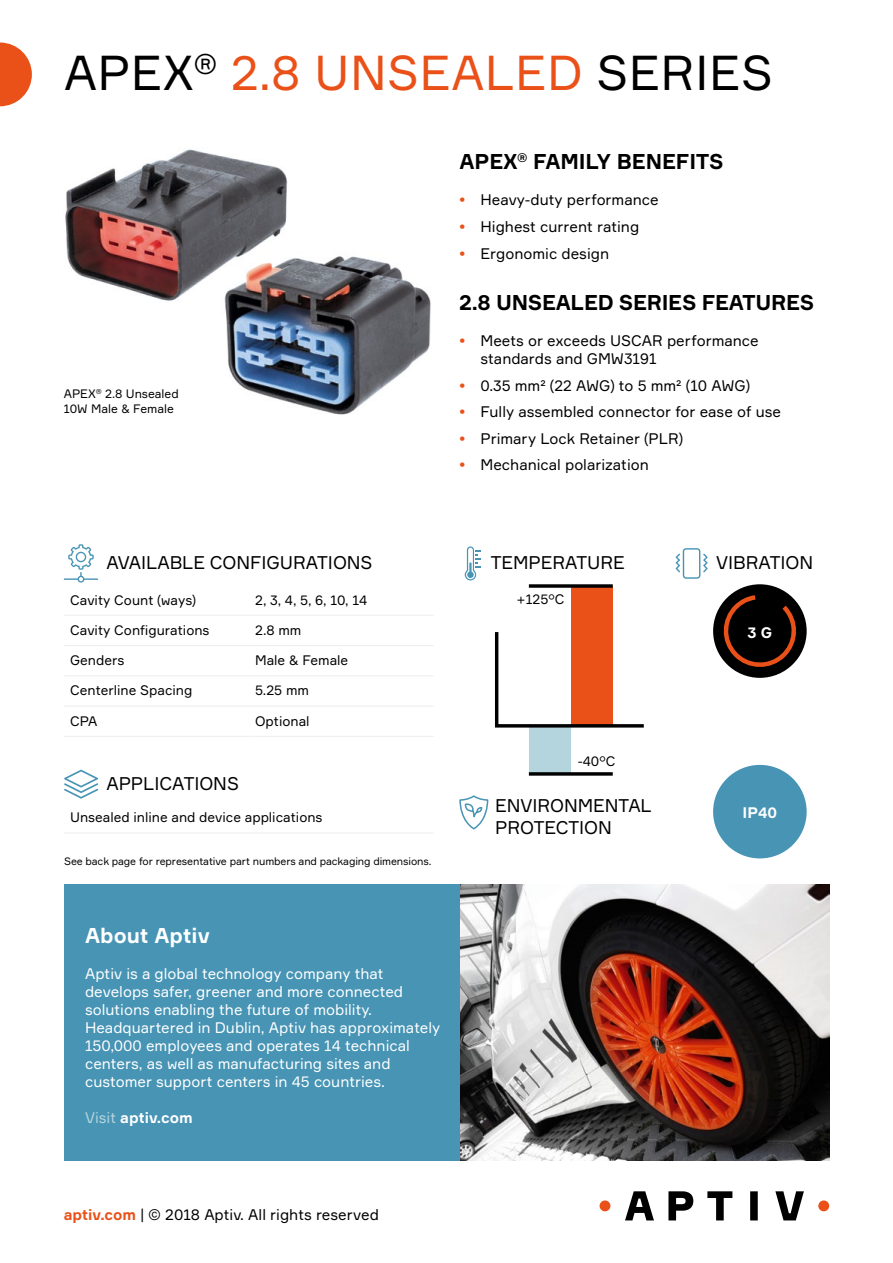
<style>
.page{position:relative;width:893px;height:1263px;background:#fff}
.page>*{position:absolute;margin:0;border:0;box-sizing:border-box;transform-origin:0 0}
.t1{font:48px "Formular";letter-spacing:.01em;color:#e95119}
.t2{font:700 21px "Formular";letter-spacing:-.015em;color:#000}
.t3{font:700 21px "Formular";color:#fff}
.t4{font:18px/21.6px "Formular";letter-spacing:-.005em;color:#000}
.t5{font:15px/18px "Formular";color:#fff}
.t6{font:15px/18px "Formular";color:#000}
.t7{font:700 15px "Formular";color:#fff}
.t8{font:13.5px "Formular";color:#000}
.t9{font:12px/14.4px "Formular";color:#000}
.t10{font:10.5px "Formular";letter-spacing:-.01em;color:#000}
.s1{color:#000}
.s2{color:#e95119}
.s3{font-weight:400;color:#b4d5dd}
.s4{font-weight:700;color:#e95119}
</style>
<div class="page">
<img style="left:459px;top:884px;width:370px;height:277px">
<svg style="left:0;top:43px;width:32px;height:63px"></svg>
<svg style="left:600px;top:1191px;width:229px;height:29px"></svg>
<div style="left:64px;top:884px;width:395px;height:277px;background:#4794b5"></div>
<svg style="left:64px;top:544px;width:34px;height:39px"></svg>
<hr style="left:64px;top:615px;width:185px;height:1px;background:#eeefee">
<hr style="left:249px;top:615px;width:185px;height:1px;background:#eeefee">
<hr style="left:64px;top:645px;width:185px;height:1px;background:#eeefee">
<hr style="left:249px;top:645px;width:185px;height:1px;background:#eeefee">
<hr style="left:64px;top:675px;width:185px;height:1px;background:#eeefee">
<hr style="left:249px;top:675px;width:185px;height:1px;background:#eeefee">
<hr style="left:64px;top:705px;width:185px;height:2px;background:#eeefee">
<hr style="left:249px;top:705px;width:185px;height:2px;background:#eeefee">
<hr style="left:64px;top:736px;width:185px;height:1px;background:#eeefee">
<hr style="left:249px;top:736px;width:185px;height:1px;background:#eeefee">
<hr style="left:64px;top:832px;width:370px;height:1px;background:#eeefee">
<svg style="left:64px;top:770px;width:34px;height:29px"></svg>
<svg style="left:465px;top:546px;width:16px;height:34px"></svg>
<svg style="left:676px;top:548px;width:32px;height:31px"></svg>
<div style="left:713px;top:584px;width:94px;height:94px;background:#000;border-radius:50%"></div>
<div style="left:713px;top:765px;width:94px;height:93px;background:#4794b5;border-radius:50%"></div>
<svg style="left:720px;top:595px;width:80px;height:75px"></svg>
<div style="left:571px;top:586px;width:42px;height:140px;background:#e95119"></div>
<svg style="left:529px;top:584px;width:84px;height:4px"></svg>
<svg style="left:459px;top:632px;width:185px;height:198px"></svg>
<img style="left:225px;top:256px;width:206px;height:159px">
<img style="left:65px;top:149px;width:223px;height:154px">
<h1 class="t1" style="left:64px;top:43px;width:710px"><span class="s1">APEX</span><sup>®</sup> 2.8 UNSEALED <span class="s1">SERIES</span></h1>
<p class="t9" style="left:64px;top:387px;width:117px">APEX<sup>®</sup> 2.8 Unsealed<br>10W Male &amp; Female</p>
<h2 class="t2" style="left:459px;top:149px;width:266px">APEX<sup>®</sup> FAMILY BENEFITS</h2>
<p class="t6" style="left:459px;top:191px;width:201px"><span class="s2">•</span> Heavy-duty performance</p>
<p class="t6" style="left:459px;top:217px;width:181px"><span class="s2">•</span> Highest current rating</p>
<p class="t6" style="left:459px;top:244px;width:151px"><span class="s2">•</span> Ergonomic design</p>
<h2 class="t2" style="left:459px;top:290px;width:356px">2.8 UNSEALED SERIES FEATURES</h2>
<p class="t6" style="left:480px;top:332px;width:280px;text-indent:-21px"><span class="s2">•</span> Meets or exceeds USCAR performance standards and GMW3191</p>
<p class="t6" style="left:459px;top:376px;width:292px"><span class="s2">•</span> 0.35 mm² (22 AWG) to 5 mm² (10 AWG)</p>
<p class="t6" style="left:459px;top:403px;width:323px"><span class="s2">•</span> Fully assembled connector for ease of use</p>
<p class="t6" style="left:459px;top:429px;width:226px"><span class="s2">•</span> Primary Lock Retainer (PLR)</p>
<p class="t6" style="left:459px;top:456px;width:191px"><span class="s2">•</span> Mechanical polarization</p>
<p class="t4" style="left:106px;top:551px;width:268px">AVAILABLE CONFIGURATIONS</p>
<p class="t8" style="left:70px;top:591px;width:127px">Cavity Count (ways)</p>
<p class="t8" style="left:255px;top:591px;width:114px">2, 3, 4, 5, 6, 10, 14</p>
<p class="t8" style="left:70px;top:622px;width:141px">Cavity Configurations</p>
<p class="t8" style="left:255px;top:622px;width:48px">2.8 mm</p>
<p class="t8" style="left:70px;top:652px;width:56px">Genders</p>
<p class="t8" style="left:255px;top:652px;width:95px">Male &amp; Female</p>
<p class="t8" style="left:70px;top:682px;width:124px">Centerline Spacing</p>
<p class="t8" style="left:255px;top:682px;width:55px">5.25 mm</p>
<p class="t8" style="left:70px;top:713px;width:29px">CPA</p>
<p class="t8" style="left:255px;top:713px;width:56px">Optional</p>
<p class="t4" style="left:106px;top:772px;width:134px">APPLICATIONS</p>
<p class="t8" style="left:70px;top:809px;width:254px">Unsealed inline and device applications</p>
<p class="t10" style="left:64px;top:855px;width:369px">See back page for representative part numbers and packaging dimensions.</p>
<h2 class="t3" style="left:85px;top:922px;width:126px">About Aptiv</h2>
<p class="t5" style="left:85px;top:964px;width:357px">Aptiv is a global technology company that develops safer, greener and more connected solutions enabling the future of mobility.<br>Headquartered in Dublin, Aptiv has approximately 150,000 employees and operates 14 technical centers, as well as manufacturing sites and customer support centers in 45 countries.</p>
<p class="t7" style="left:85px;top:1108px;width:109px"><span class="s3">Visit</span> aptiv.com</p>
<p class="t4" style="left:491px;top:551px;width:136px">TEMPERATURE</p>
<p class="t4" style="left:716px;top:551px;width:99px">VIBRATION</p>
<p class="t8" style="left:516px;top:591px;width:49px">+125°C</p>
<p class="t8" style="left:578px;top:753px;width:39px">-40°C</p>
<p class="t7" style="left:748px;top:623px;width:26px">3 G</p>
<p class="t4" style="left:495px;top:794px;width:158px">ENVIRONMENTAL<br>PROTECTION</p>
<p class="t7" style="left:742px;top:803px;width:36px">IP40</p>
<p class="t6" style="left:64px;top:1205px;width:317px"><span class="s4">aptiv.com</span> | © 2018 Aptiv. All rights reserved</p>
</div>
